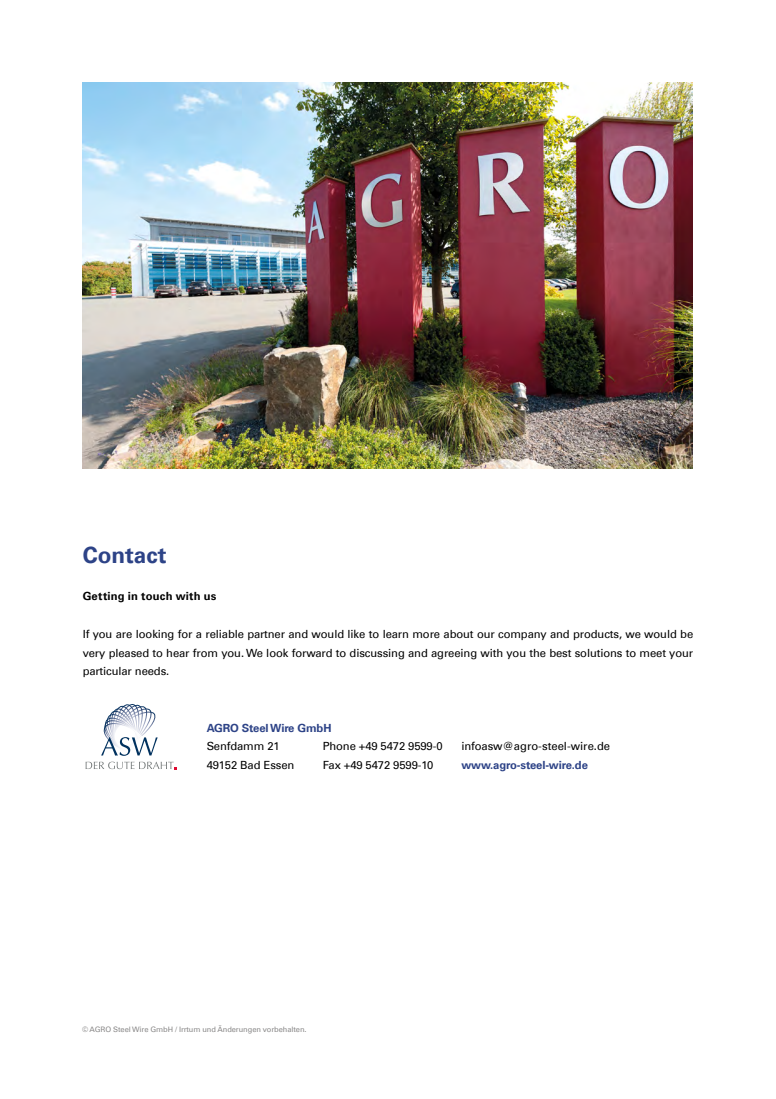
<style>
.page{position:relative;width:776px;height:1099px;background:#fff}
.page>*{position:absolute;margin:0;border:0;box-sizing:border-box;transform-origin:0 0}
.t1{font:700 22.5px "Univers Com 65";color:#2d4387}
.t2{font:11.25px/18.8px "Univers Com 55 Roman";letter-spacing:-.01em;color:#000;text-align:justify}
.t3{font:700 11.25px "Univers Com 65";letter-spacing:-.01em;color:#2d4387}
.t4{font:700 11.25px "Univers Com 65";letter-spacing:.015em;color:#000}
.t5{font:7.5px "Univers Com 55 Roman";letter-spacing:-.01em;color:#888787}
</style>
<div class="page">
<img style="left:82px;top:83px;width:611px;height:386px">
<svg style="left:86px;top:704px;width:91px;height:65px"></svg>
<h1 class="t1" style="left:83px;top:541px;width:85px">Contact</h1>
<p class="t4" style="left:83px;top:589px;width:135px">Getting in touch with us</p>
<p class="t2" style="left:83px;top:624px;width:612px">If you are looking for a reliable partner and would like to learn more about our company and products, we would be very pleased to hear from you. We look forward to discussing and agreeing with you the best solutions to meet your particular needs.</p>
<p class="t3" style="left:207px;top:721px;width:126px">AGRO Steel Wire GmbH</p>
<p class="t2" style="left:207px;top:737px;width:75px">Senfdamm 21</p>
<p class="t2" style="left:323px;top:737px;width:122px">Phone +49 5472 9599-0</p>
<p class="t2" style="left:461px;top:737px;width:150px">infoasw@agro-steel-wire.de</p>
<p class="t2" style="left:207px;top:755px;width:89px">49152 Bad Essen</p>
<p class="t2" style="left:323px;top:755px;width:112px">Fax +49 5472 9599-10</p>
<p class="t3" style="left:461px;top:758px;width:128px">www.agro-steel-wire.de</p>
<p class="t5" style="left:82px;top:1024px;width:226px">© AGRO Steel Wire GmbH / Irrtum und Änderungen vorbehalten.</p>
</div>
